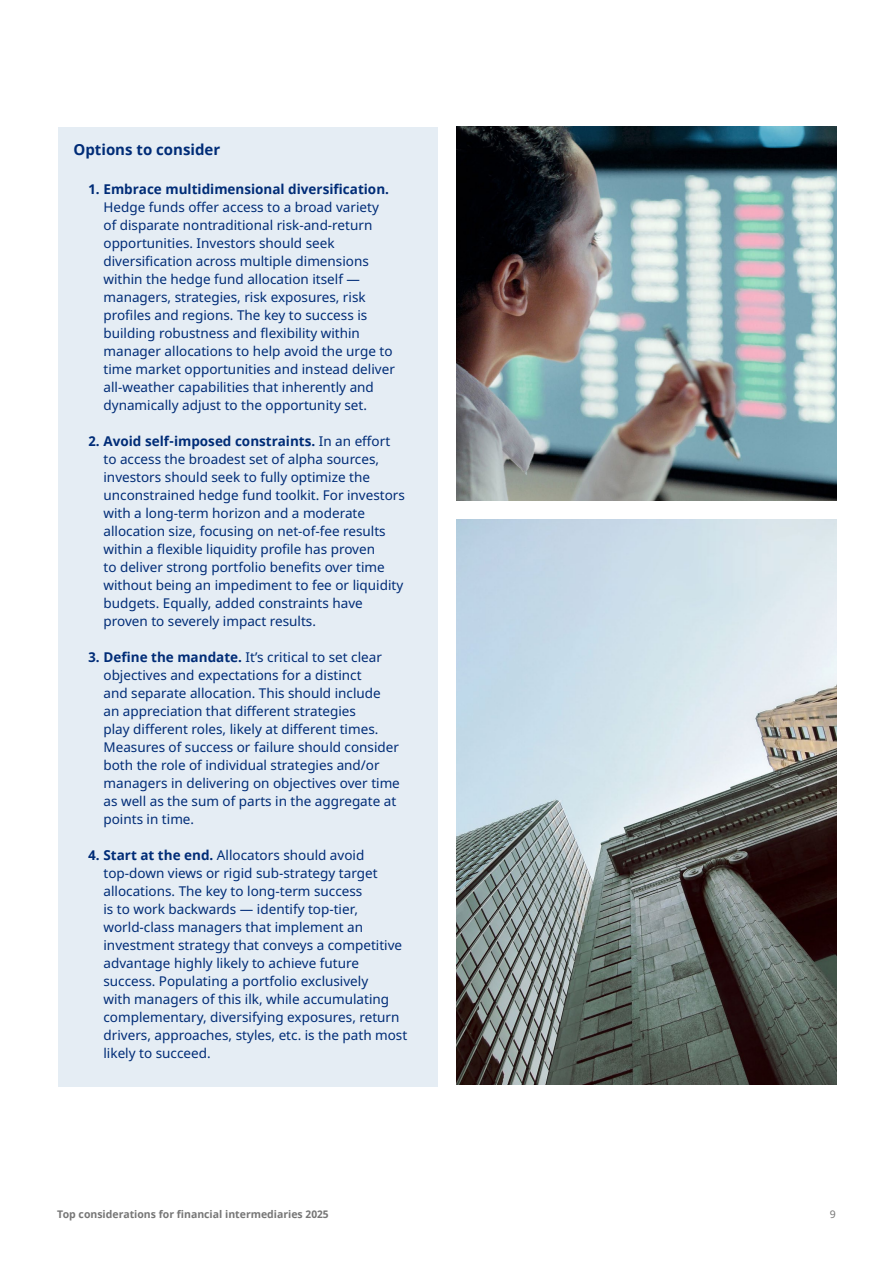
<style>
.page{position:relative;width:893px;height:1263px;background:#fff}
.page>*{position:absolute;margin:0;border:0;box-sizing:border-box;transform-origin:0 0}
.t1{font:700 15px "Noto Sans";color:#002c77}
.t2{font:13.5px/18px "Noto Sans";color:#002c77}
.t3{font:700 13.5px "Noto Sans";color:#002c77}
.t4{font:700 10.5px "Noto Sans";color:#767676}
.t5{font:10.5px "Noto Sans";color:#767676}
.s1{font-weight:700}
</style>
<div class="page">
<div style="left:58px;top:127px;width:380px;height:57px;background:#e5edf4"></div>
<div style="left:58px;top:168px;width:380px;height:270px;background:#e5edf4"></div>
<div style="left:58px;top:420px;width:380px;height:234px;background:#e5edf4"></div>
<div style="left:58px;top:636px;width:380px;height:216px;background:#e5edf4"></div>
<div style="left:58px;top:834px;width:380px;height:252px;background:#e5edf4"></div>
<img style="left:457px;top:520px;width:380px;height:564px">
<img style="left:457px;top:127px;width:380px;height:373px">
<p class="t1" style="left:74px;top:139px;width:148px">Options to consider</p>
<p class="t3" style="left:88px;top:180px;width:302px">1. Embrace multidimensional diversification.</p>
<p class="t2" style="left:103px;top:199px;width:293px">Hedge funds offer access to a broad variety of disparate nontraditional risk-and-return opportunities. Investors should seek diversification across multiple dimensions within the hedge fund allocation itself — managers, strategies, risk exposures, risk profiles and regions. The key to success is building robustness and flexibility within manager allocations to help avoid the urge to time market opportunities and instead deliver all-weather capabilities that inherently and dynamically adjust to the opportunity set.</p>
<p class="t2" style="left:103px;top:433px;width:303px;text-indent:-15px"><span class="s1">2. Avoid self-imposed constraints.</span> In an effort to access the broadest set of alpha sources, investors should seek to fully optimize the unconstrained hedge fund toolkit. For investors with a long-term horizon and a moderate allocation size, focusing on net-of-fee results within a flexible liquidity profile has proven<br>to deliver strong portfolio benefits over time without being an impediment to fee or liquidity budgets. Equally, added constraints have proven to severely impact results.</p>
<p class="t2" style="left:103px;top:649px;width:298px;text-indent:-15px"><span class="s1">3. Define the mandate.</span> It’s critical to set clear objectives and expectations for a distinct<br>and separate allocation. This should include an appreciation that different strategies<br>play different roles, likely at different times.<br>Measures of success or failure should consider both the role of individual strategies and/or managers in delivering on objectives over time as well as the sum of parts in the aggregate at points in time.</p>
<p class="t2" style="left:103px;top:847px;width:305px;text-indent:-15px"><span class="s1">4. Start at the end.</span> Allocators should avoid top-down views or rigid sub-strategy target allocations. The key to long-term success<br>is to work backwards — identify top-tier, world-class managers that implement an investment strategy that conveys a competitive advantage highly likely to achieve future success. Populating a portfolio exclusively<br>with managers of this ilk, while accumulating complementary, diversifying exposures, return drivers, approaches, styles, etc. is the path most likely to succeed.</p>
<p class="t4" style="left:57px;top:1207px;width:273px">Top considerations for financial intermediaries 2025</p>
<p class="t5" style="left:830px;top:1207px;width:8px">9</p>
</div>
